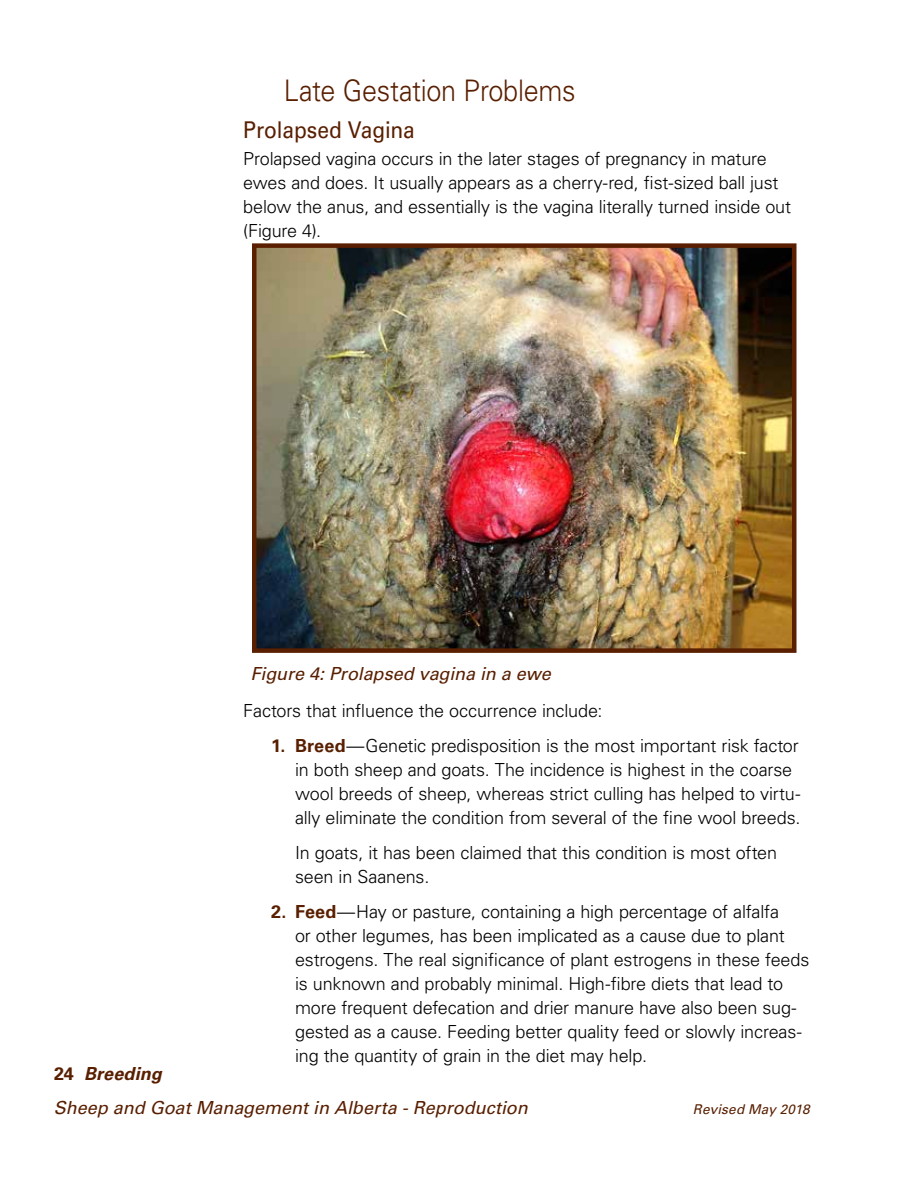
<style>
.page{position:relative;width:918px;height:1188px;background:#fff}
.page>*{position:absolute;margin:0;border:0;box-sizing:border-box;transform-origin:0 0}
.t1{font:300 29.7px "Univers LT Std";letter-spacing:-.01em;color:#591f00;scale:.91 1}
.t2{font:23.1px "Univers LT Std";letter-spacing:-.005em;color:#591f00;scale:.91 1}
.t3{font:300 18px/24px "Univers LT Std";letter-spacing:-.01em;color:#000}
.t4{font:italic 18px/34.8px "Univers LT Std";color:#591f00}
.t5{font:italic 13.5px "Univers LT Std";color:#591f00}
.s1{font-weight:700;color:#591f00}
.s2{font-weight:700;font-style:normal}
.s3{font-weight:700}
</style>
<div class="page">
<img style="left:257px;top:248px;width:534px;height:400px">
<div style="left:252px;top:243px;width:544px;height:410px;border:4px solid #591f00"></div>
<h1 class="t1" style="left:284px;top:72px;width:322px">Late Gestation Problems</h1>
<p class="t2" style="left:243px;top:116px;width:190px">Prolapsed Vagina</p>
<p class="t3" style="left:243px;top:146px;width:549px">Prolapsed vagina occurs in the later stages of pregnancy in mature ewes and does. It usually appears as a cherry-red, fist-sized ball just below the anus, and essentially is the vagina literally turned inside out (Figure 4).</p>
<p class="t4" style="left:250px;top:657px;width:306px">Figure 4:Prolapsed vagina in a ewe</p>
<p class="t3" style="left:243px;top:699px;width:361px">Factors that influence the occurrence include:</p>
<p class="t3" style="left:295px;top:734px;width:507px;text-indent:-24px"><span class="s1">1. Breed</span>—Genetic predisposition is the most important risk factor in both sheep and goats. The incidence is highest in the coarse wool breeds of sheep, whereas strict culling has helped to virtu&shy;ally eliminate the condition from several of the fine wool breeds.</p>
<p class="t3" style="left:295px;top:841px;width:483px">In goats, it has been claimed that this condition is most often seen in Saanens.</p>
<p class="t3" style="left:295px;top:899px;width:516px;text-indent:-24px"><span class="s1">2. Feed</span>—Hay or pasture, containing a high percentage of alfalfa<br>or other legumes, has been implicated as a cause due to plant estrogens. The real significance of plant estrogens in these feeds is unknown and probably minimal. High-fibre diets that lead to more frequent defecation and drier manure have also been sug&shy;gested as a cause. Feeding better quality feed or slowly increas&shy;ing the quantity of grain in the diet may help.</p>
<p class="t4" style="left:54px;top:1056px;width:480px"><span class="s2">2 4</span> <span class="s3">Breeding<br></span>Sheep and GoatManagementin Alberta -Reproduction</p>
<p class="t5" style="left:693px;top:1102px;width:122px">Revised May 2018</p>
</div>
